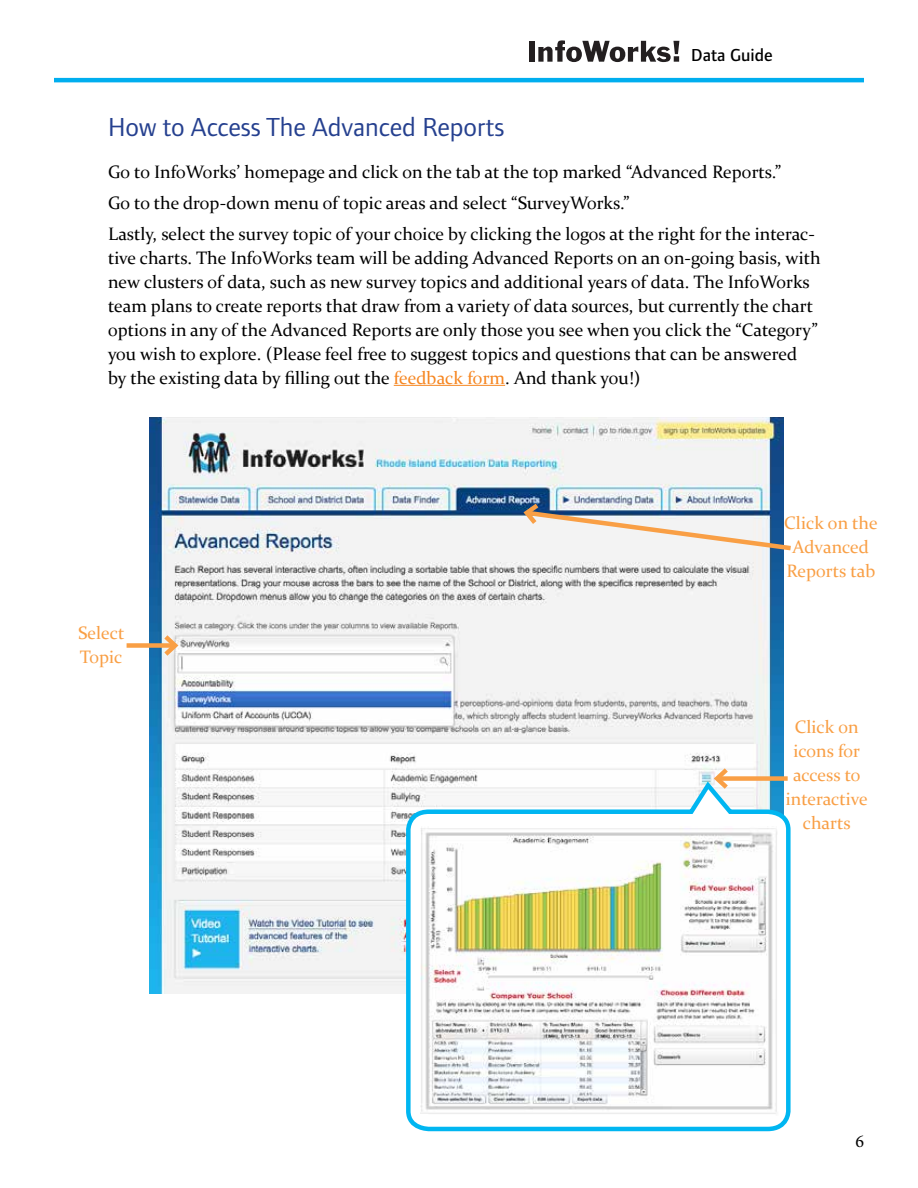
<style>
.page{position:relative;width:918px;height:1188px;background:#fff}
.page>*{position:absolute;margin:0;border:0;box-sizing:border-box;transform-origin:0 0}
.t1{font:27px "Foundry Form Sans";color:#25408f}
.t2{font:18px/24px "Constantia";color:#000}
.t3{font:18px/24px "Constantia";color:#f99f45;text-align:center}
.t4{font:500 18px "Foundry Form Sans";color:#000}
.t5{font:18px "Minion Pro";color:#000}
.s1{color:#f68621}
</style>
<div class="page">
<div style="left:529px;top:41px;width:6px;height:21px;background:#231f20"></div>
<svg style="left:538px;top:40px;width:141px;height:22px"></svg>
<hr style="left:54px;top:78px;width:810px;height:4px;background:#00aeef">
<hr style="left:394px;top:385px;width:111px;height:1px;background:#f68621">
<img style="left:150px;top:418px;width:634px;height:575px">
<div style="left:717px;top:776px;width:71px;height:5px;background:#f99f45"></div>
<svg style="left:710px;top:764px;width:23px;height:14px"></svg>
<div style="left:127px;top:643px;width:48px;height:5px;background:#f99f45"></div>
<svg style="left:160px;top:631px;width:22px;height:29px"></svg>
<svg style="left:404px;top:778px;width:387px;height:354px"></svg>
<img style="left:421px;top:827px;width:357px;height:289px">
<svg style="left:520px;top:499px;width:271px;height:54px"></svg>
<h1 class="t1" style="left:108px;top:112px;width:398px">How to Access The Advanced Reports</h1>
<p class="t4" style="left:691px;top:45px;width:83px">Data Guide</p>
<p class="t2" style="left:108px;top:156px;width:709px;line-height:30.8px">Go to InfoWorks’ homepage and click on the tab at the top marked “Advanced Reports.”<br>Go to the drop-down menu of topic areas and select “SurveyWorks.”<br>Lastly, select the survey topic of your choice by clicking the logos at the right for the interac-</p>
<p class="t2" style="left:108px;top:245px;width:714px">tive charts. The InfoWorks team will be adding Advanced Reports on an on-going basis, with new clusters of data, such as new survey topics and additional years of data. The InfoWorks team plans to create reports that draw from a variety of data sources, but currently the chart options in any of the Advanced Reports are only those you see when you click the “Category” you wish to explore. (Please feel free to suggest topics and questions that can be answered<br>by the existing data by filling out the <span class="s1">feedback form</span>. And thank you!)</p>
<p class="t3" style="left:78px;top:620px;width:48px;text-align:left">Select<br>Topic</p>
<p class="t3" style="left:784px;top:510px;width:95px">Click on the<br>Advanced<br>Reports tab</p>
<p class="t3" style="left:786px;top:714px;width:83px">Click on icons for access to interactive charts</p>
<p class="t5" style="left:855px;top:1129px;width:10px">6</p>
</div>
